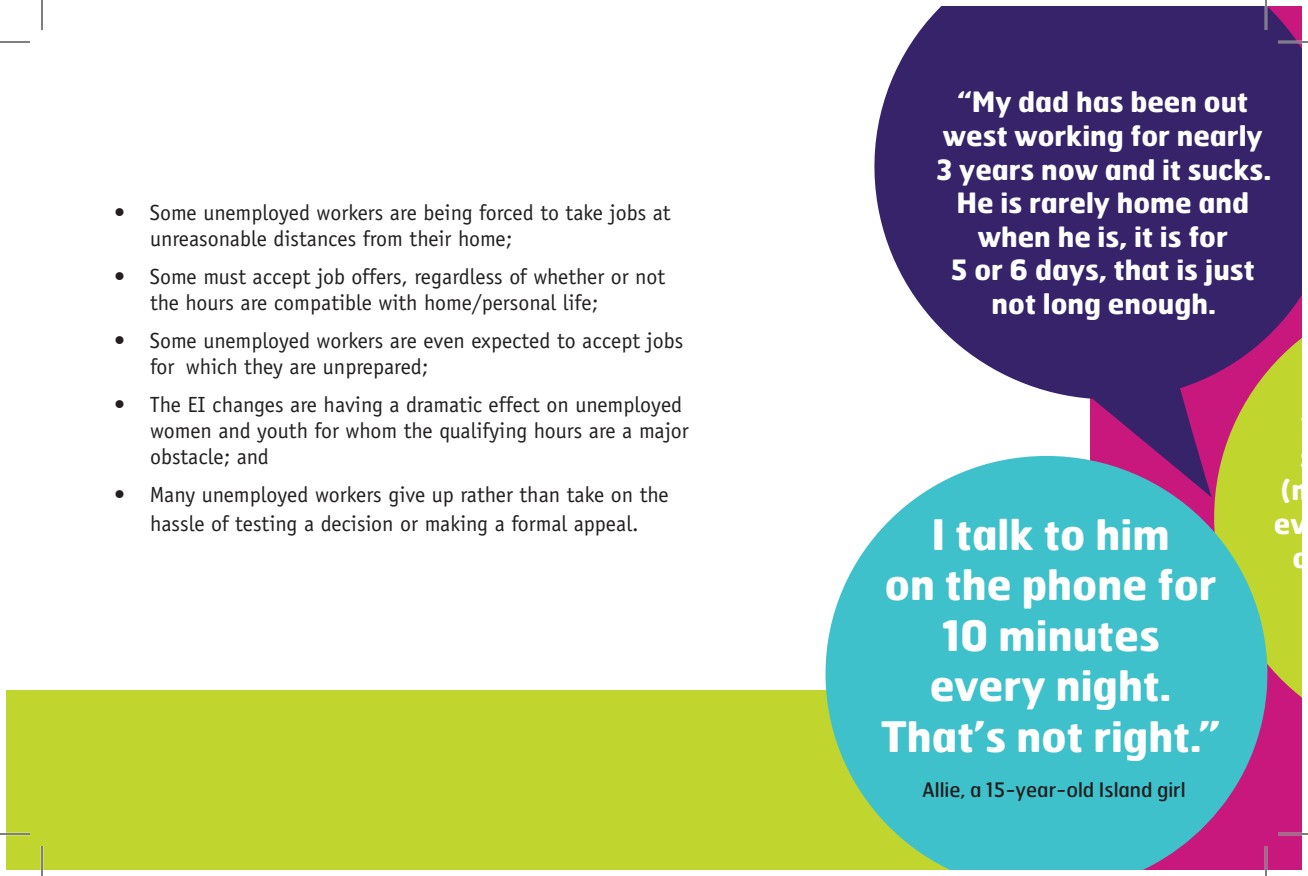
<style>
.page{position:relative;width:1308px;height:876px;background:#fff}
.page>*{position:absolute;margin:0;border:0;box-sizing:border-box;transform-origin:0 0}
.t1{font:700 42px/50.4px "Hermes FB";color:#fff;text-align:center}
.t2{font:700 28px/33.6px "Hermes FB";color:#fff;text-align:center}
.t3{font:22px/26px "Officina Sans Std";color:#231f20}
.t4{font:20px "Hermes FB";color:#231f20}
</style>
<div class="page">
<div style="left:6px;top:690px;width:1058px;height:180px;background:#c1d52f"></div>
<svg style="left:874px;top:6px;width:428px;height:450px;fill:#36236a"></svg>
<svg style="left:1214px;top:288px;width:88px;height:569px;background:#ac7355"></svg>
<svg style="left:826px;top:456px;width:441px;height:414px;background:#5abcbe"></svg>
<hr style="left:1278px;top:41px;width:30px;height:2px;background:#fff">
<hr style="left:0;top:833px;width:30px;height:2px;background:#fff">
<hr style="left:1278px;top:833px;width:30px;height:2px;background:#fff">
<hr style="left:41px;top:846px;width:2px;height:30px;background:#fff">
<hr style="left:1265px;top:0;width:2px;height:30px;background:#fff">
<hr style="left:1265px;top:846px;width:2px;height:30px;background:#fff">
<hr style="left:0;top:42px;width:30px;height:1px;background:#000">
<hr style="left:1278px;top:42px;width:30px;height:1px;background:#000">
<hr style="left:0;top:834px;width:30px;height:1px;background:#000">
<hr style="left:1278px;top:834px;width:30px;height:1px;background:#000">
<hr style="left:42px;top:0;width:1px;height:30px;background:#000">
<hr style="left:42px;top:846px;width:1px;height:30px;background:#000">
<hr style="left:1266px;top:0;width:1px;height:30px;background:#000">
<hr style="left:1266px;top:846px;width:1px;height:30px;background:#000">
<p class="t3" style="left:150px;top:200px;width:522px;text-indent:-36px">• Some unemployed workers are being forced to take jobs at unreasonable distances from their home;</p>
<p class="t3" style="left:150px;top:264px;width:517px;text-indent:-36px">• Some must accept job offers, regardless of whether or not the hours are compatible with home/personal life;</p>
<p class="t3" style="left:150px;top:328px;width:535px;text-indent:-36px">• Some unemployed workers are even expected to accept jobs for which they are unprepared;</p>
<p class="t3" style="left:150px;top:392px;width:540px;text-indent:-36px">• The EI changes are having a dramatic effect on unemployed women and youth for whom the qualifying hours are a major obstacle; and</p>
<p class="t3" style="left:114px;top:480px;width:556px;line-height:28.8px;text-align:center">• Many unemployed workers give up rather than take on the hassle of testing a decision or making a formal appeal.</p>
<p class="t2" style="left:936px;top:84px;width:337px">“My dad has been out west working for nearly<br>3 years now and it sucks.<br>He is rarely home and when he is, it is for<br>5 or 6 days, that is just not long enough.</p>
<p class="t1" style="left:881px;top:508px;width:340px">I talk to him<br>on the phone for<br>10 minutes every night.<br>That’s not right.”</p>
<p class="t4" style="left:922px;top:777px;width:265px">Allie, a 15-year-old Island girl</p>
<p class="t2" style="left:1300px;top:439px;width:15px">s</p>
<p class="t2" style="left:1281px;top:472px;width:37px">(m</p>
<p class="t2" style="left:1274px;top:506px;width:34px">ev</p>
<p class="t2" style="left:1293px;top:539px;width:18px">o</p>
</div>
